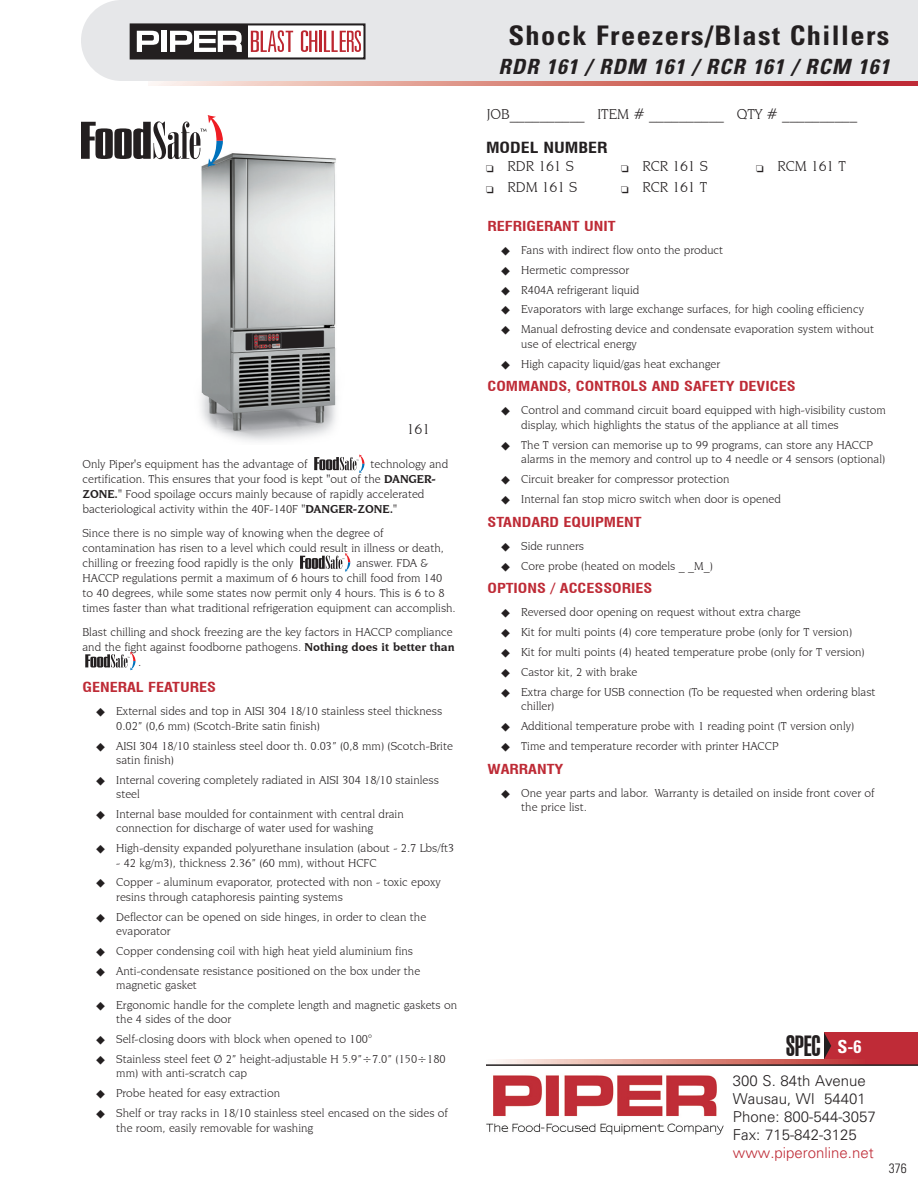
<style>
.page{position:relative;width:918px;height:1188px;background:#fff}
.page>*{position:absolute;margin:0;border:0;box-sizing:border-box;transform-origin:0 0}
.t1{font:900 extra-condensed 28.5px "Swiss 911 BT";color:#231f20}
.Header_Uniq_1_Front{font:700 condensed 27px "Univers";letter-spacing:.05em;color:#231f20;scale:1.05 1}
.Header_Sub_1_Front{font:italic 700 condensed 21px "Univers";letter-spacing:.05em;color:#231f20;scale:1.05 1}
.Spec___BOTTOM_Front{font:700 condensed 18px "Univers";color:#fff}
.Model___Pic{font:15px "Novarese IT Cby BT";color:#231f20}
.t2{font:300 15px/18px "Univers";color:#231f20}
.t3{font:300 15px "Univers";color:#be2b36}
.t4{font:700 condensed 15px "Swiss 721 BT";color:#231f20;scale:1.2 1}
.Copy_Header_Red{font:700 condensed 13.5px "Swiss 721 BT";color:#be2b36;scale:1.2 1}
.t5{font:300 condensed 13.5px "Univers";color:#231f20}
.Copy{font:12px/14.4px "Novarese IT Cby BT";color:#231f20}
.s1{font-weight:700}
</style>
<div class="page">
<svg style="left:150px;top:81px;width:768px;height:4px;background:#d9847e"></svg>
<div style="left:122px;top:0;width:796px;height:81px;background:#e6e7e9"></div>
<div style="left:81px;top:0;width:81px;height:81px;background:#e6e7e9;border-radius:50%"></div>
<svg style="left:497px;top:1059px;width:421px;height:5px;background:#d9847e"></svg>
<hr style="left:486px;top:1064px;width:432px;height:2px;background:#231f20">
<div style="left:131px;top:24px;width:234px;height:34px;background:#fff"></div>
<div style="left:130px;top:23px;width:235px;height:37px;border:2px solid #231f20"></div>
<div style="left:131px;top:25px;width:117px;height:33px;background:#231f20"></div>
<svg style="left:137px;top:31px;width:22px;height:21px"></svg>
<div style="left:161px;top:31px;width:6px;height:21px;background:#fff"></div>
<svg style="left:170px;top:31px;width:72px;height:21px"></svg>
<svg style="left:301px;top:30px;width:16px;height:22px"></svg>
<hr style="left:319px;top:31px;width:3px;height:21px;background:#bd2730">
<svg style="left:251px;top:30px;width:42px;height:22px"></svg>
<svg style="left:324px;top:30px;width:37px;height:22px"></svg>
<img style="left:486px;top:1075px;width:238px;height:60px">
<div style="left:824px;top:1032px;width:94px;height:27px;background:#bf2b37"></div>
<svg style="left:314px;top:455px;width:50px;height:18px"></svg>
<svg style="left:300px;top:553px;width:50px;height:19px"></svg>
<svg style="left:85px;top:652px;width:51px;height:18px"></svg>
<img style="left:201px;top:153px;width:135px;height:289px">
<svg style="left:824px;top:1032px;width:7px;height:27px"></svg>
<svg style="left:81px;top:115px;width:142px;height:52px"></svg>
<p class="Model___Pic" style="left:407px;top:420px;width:25px">161</p>
<p class="Copy" style="left:82px;top:457px;width:367px;line-height:15px;text-indent:288px">technology and certification. This ensures that your food is kept "out of the <span class="s1">DANGER-ZONE.</span>" Food spoilage occurs mainly because of rapidly accelerated bacteriological activity within the 40F-140F "<span class="s1">DANGER-ZONE.</span>"</p>
<p class="Copy" style="left:82px;top:526px;width:363px;line-height:15px">Since there is no simple way of knowing when the degree of contamination has risen to a level which could result in illness or death, chilling or freezing food rapidly is the only</p>
<p class="Copy" style="left:82px;top:457px;width:227px">Only Piper's equipment has the advantage of</p>
<p class="Copy" style="left:82px;top:556px;width:375px;line-height:15px;text-indent:274px">answer. FDA &amp; HACCP regulations permit a maximum of 6 hours to chill food from 140 to 40 degrees, while some states now permit only 4 hours. This is 6 to 8 times faster than what traditional refrigeration equipment can accomplish.</p>
<p class="Copy" style="left:82px;top:624px;width:372px">Blast chilling and shock freezing are the key factors in HACCP compliance</p>
<p class="Copy" style="left:82px;top:639px;width:374px">and the fight against foodborne pathogens. <span class="s1">Nothing does it better than</span></p>
<p class="Copy" style="left:138px;top:654px;width:5px">.</p>
<p class="Copy_Header_Red" style="left:82px;top:679px;width:113px">GENERAL FEATURES</p>
<p class="Copy" style="left:116px;top:704px;width:327px">External sides and top in AISI 304 18/10 stainless steel thickness<br>0.02” (0,6 mm) (Scotch-Brite satin finish)</p>
<p class="Copy" style="left:116px;top:738px;width:338px">AISI 304 18/10 stainless steel door th. 0.03” (0,8 mm) (Scotch-Brite satin finish)</p>
<p class="Copy" style="left:116px;top:773px;width:324px">Internal covering completely radiated in AISI 304 18/10 stainless steel</p>
<p class="Copy" style="left:116px;top:807px;width:289px">Internal base moulded for containment with central drain connection for discharge of water used for washing</p>
<p class="Copy" style="left:116px;top:841px;width:340px">High-density expanded polyurethane insulation (about - 2.7 Lbs/ft3</p>
<p class="Copy" style="left:116px;top:855px;width:262px">- 42 kg/m3), thickness 2.36” (60 mm), without HCFC</p>
<p class="Copy" style="left:116px;top:875px;width:326px">Copper - aluminum evaporator, protected with non - toxic epoxy resins through cataphoresis painting systems</p>
<p class="Copy" style="left:116px;top:909px;width:312px">Deflector can be opened on side hinges, in order to clean the evaporator</p>
<p class="Copy" style="left:116px;top:944px;width:298px">Copper condensing coil with high heat yield aluminium fins</p>
<p class="Copy" style="left:116px;top:963px;width:306px">Anti-condensate resistance positioned on the box under the magnetic gasket</p>
<p class="Copy" style="left:116px;top:998px;width:343px">Ergonomic handle for the complete length and magnetic gaskets on the 4 sides of the door</p>
<p class="Copy" style="left:116px;top:1032px;width:257px">Self-closing doors with block when opened to 100°</p>
<p class="Copy" style="left:116px;top:1052px;width:331px">Stainless steel feet Ø 2” height-adjustable H 5.9”÷7.0” (150÷180 mm) with anti-scratch cap</p>
<p class="Copy" style="left:116px;top:1086px;width:165px">Probe heated for easy extraction</p>
<p class="Copy" style="left:116px;top:1105px;width:333px;line-height:15px">Shelf or tray racks in 18/10 stainless steel encased on the sides of the room, easily removable for washing</p>
<p class="Header_Uniq_1_Front" style="left:508px;top:19px;width:364px">Shock Freezers/Blast Chillers</p>
<p class="Header_Sub_1_Front" style="left:498px;top:53px;width:374px">RDR 161 / RDM 161 / RCR 161 / RCM 161</p>
<p class="Model___Pic" style="left:487px;top:106px;width:372px">JOB__________ ITEM # __________ QTY # __________</p>
<p class="t4" style="left:486px;top:139px;width:103px">MODEL NUMBER</p>
<p class="Model___Pic" style="left:508px;top:157px;width:68px">RDR 161 S</p>
<p class="Model___Pic" style="left:508px;top:178px;width:71px">RDM 161 S</p>
<p class="Model___Pic" style="left:643px;top:157px;width:67px">RCR 161 S</p>
<p class="Model___Pic" style="left:643px;top:178px;width:66px">RCR 161 T</p>
<p class="Model___Pic" style="left:778px;top:157px;width:70px">RCM 161 T</p>
<p class="Copy_Header_Red" style="left:488px;top:218px;width:108px">REFRIGERANT UNIT</p>
<p class="Copy" style="left:521px;top:243px;width:204px">Fans with indirect flow onto the product</p>
<p class="Copy" style="left:521px;top:262px;width:109px">Hermetic compressor</p>
<p class="Copy" style="left:521px;top:282px;width:120px">R404A refrigerant liquid</p>
<p class="Copy" style="left:521px;top:302px;width:344px">Evaporators with large exchange surfaces, for high cooling efficiency</p>
<p class="Copy" style="left:521px;top:322px;width:354px">Manual defrosting device and condensate evaporation system without use of electrical energy</p>
<p class="Copy" style="left:521px;top:357px;width:200px">High capacity liquid/gas heat exchanger</p>
<p class="Copy_Header_Red" style="left:488px;top:378px;width:258px">COMMANDS, CONTROLS AND SAFETY DEVICES</p>
<p class="Copy" style="left:521px;top:403px;width:366px">Control and command circuit board equipped with high-visibility custom display, which highlights the status of the appliance at all times</p>
<p class="Copy" style="left:521px;top:437px;width:366px">The T version can memorise up to 99 programs, can store any HACCP alarms in the memory and control up to 4 needle or 4 sensors (optional)</p>
<p class="Copy" style="left:521px;top:471px;width:210px">Circuit breaker for compressor protection</p>
<p class="Copy" style="left:521px;top:492px;width:261px">Internal fan stop micro switch when door is opened</p>
<p class="Copy_Header_Red" style="left:488px;top:514px;width:130px">STANDARD EQUIPMENT</p>
<p class="Copy" style="left:521px;top:538px;width:64px">Side runners</p>
<p class="Copy" style="left:521px;top:559px;width:193px">Core probe (heated on models _ _M_)</p>
<p class="Copy_Header_Red" style="left:488px;top:580px;width:139px">OPTIONS / ACCESSORIES</p>
<p class="Copy" style="left:521px;top:605px;width:281px">Reversed door opening on request without extra charge</p>
<p class="Copy" style="left:521px;top:625px;width:333px">Kit for multi points (4) core temperature probe (only for T version)</p>
<p class="Copy" style="left:521px;top:645px;width:345px">Kit for multi points (4) heated temperature probe (only for T version)</p>
<p class="Copy" style="left:521px;top:665px;width:117px">Castor kit, 2 with brake</p>
<p class="Copy" style="left:521px;top:684px;width:356px">Extra charge for USB connection (To be requested when ordering blast chiller)</p>
<p class="Copy" style="left:521px;top:719px;width:335px">Additional temperature probe with 1 reading point (T version only)</p>
<p class="Copy" style="left:521px;top:739px;width:259px">Time and temperature recorder with printer HACCP</p>
<p class="Copy_Header_Red" style="left:488px;top:761px;width:65px">WARRANTY</p>
<p class="Copy" style="left:521px;top:785px;width:355px">One year parts and labor. Warranty is detailed on inside front cover of the price list.</p>
<h1 class="t1" style="left:786px;top:1031px;width:36px">SPEC</h1>
<p class="Spec___BOTTOM_Front" style="left:838px;top:1035px;width:25px">S-6</p>
<p class="t2" style="left:733px;top:1072px;width:145px">300 S. 84th Avenue<br>Wausau, WI 54401<br>Phone: 800-544-3057<br>Fax: 715-842-3125</p>
<p class="t3" style="left:733px;top:1144px;width:142px">www.piperonline.net</p>
<p class="t5" style="left:889px;top:1160px;width:19px">376</p>
</div>
